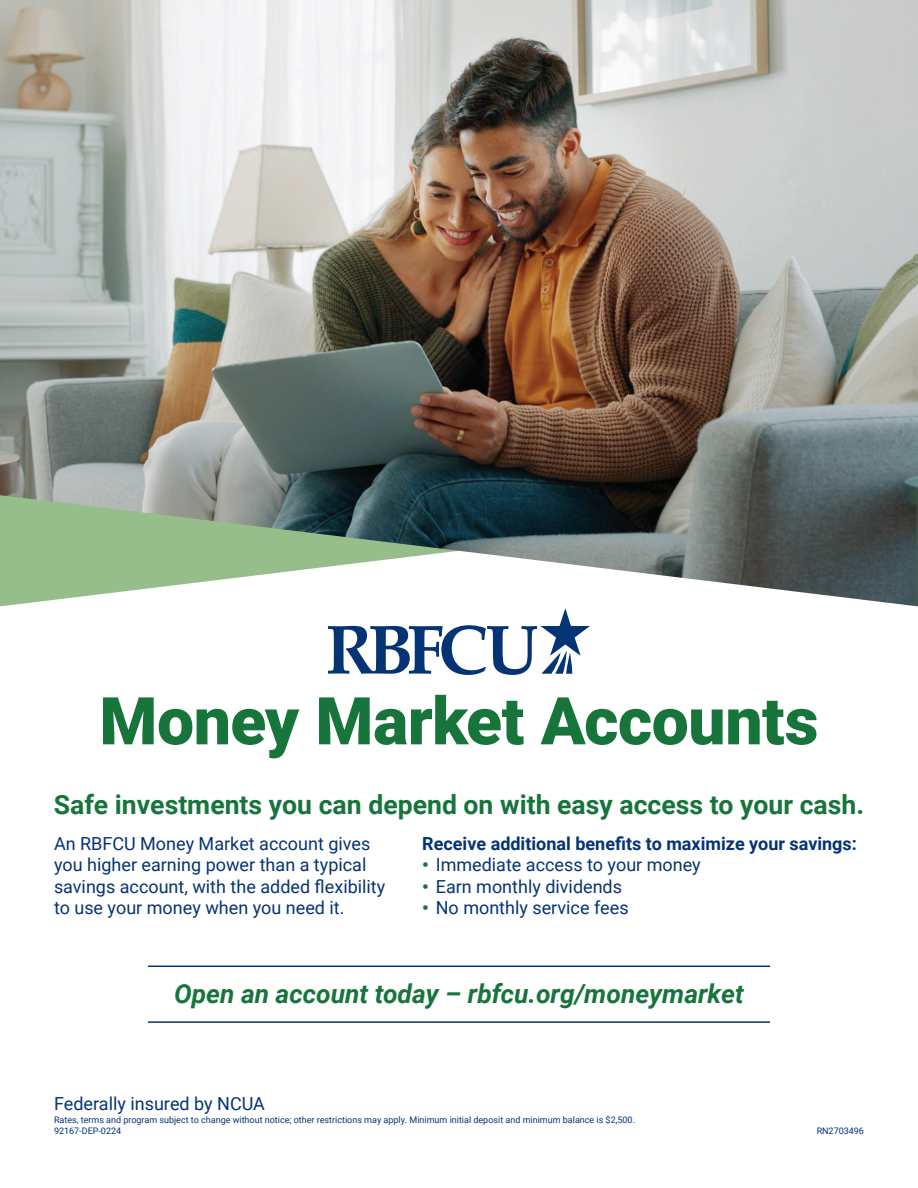
<style>
.page{position:relative;width:918px;height:1188px;background:#fff}
.page>*{position:absolute;margin:0;border:0;box-sizing:border-box;transform-origin:0 0}
.t1{font:900 66px "Roboto";letter-spacing:-.01em;color:#17753b}
.t2{font:700 26.55px "Roboto";color:#17753b}
.t3{font:italic 700 26.25px "Roboto";color:#17753b}
.t4{font:18px/21.6px "Roboto";color:#053474}
.t5{font:700 18px "Roboto";color:#053474}
.t6{font:9px/10.8px "Roboto";color:#053474}
.s1{font-weight:900;color:#17753b}
</style>
<div class="page">
<svg style="left:328px;top:608px;width:262px;height:67px"></svg>
<hr style="left:148px;top:966px;width:622px;height:1px;background:#053474">
<hr style="left:148px;top:1021px;width:622px;height:2px;background:#053474">
<img style="left:0;top:0;width:918px;height:606px">
<h1 class="t1" style="left:99px;top:675px;width:721px">Money Market Accounts</h1>
<p class="t2" style="left:54px;top:786px;width:812px">Safe investments you can depend on with easy access to your cash.</p>
<p class="t4" style="left:54px;top:832px;width:333px">An RBFCU Money Market account gives you higher earning power than a typical savings account, with the added flexibility to use your money when you need it.</p>
<h2 class="t5" style="left:422px;top:831px;width:436px">Receive additional benefits to maximize your savings:</h2>
<p class="t4" style="left:422px;top:853px;width:280px"><span class="s1">•</span> Immediate access to your money</p>
<p class="t4" style="left:422px;top:875px;width:201px"><span class="s1">•</span> Earn monthly dividends</p>
<p class="t4" style="left:422px;top:896px;width:208px"><span class="s1">•</span> No monthly service fees</p>
<h3 class="t3" style="left:174px;top:975px;width:571px">Open an account today – rbfcu.org/moneymarket</h3>
<p class="t4" style="left:54px;top:1092px;width:212px">Federally insured by NCUA</p>
<p class="t6" style="left:54px;top:1114px;width:583px">Rates, terms and program subject to change without notice; other restrictions may apply. Minimum initial deposit and minimum balance is $2,500.<br>92167-DEP-0224</p>
<p class="t6" style="left:817px;top:1125px;width:49px">RN2703496</p>
</div>
